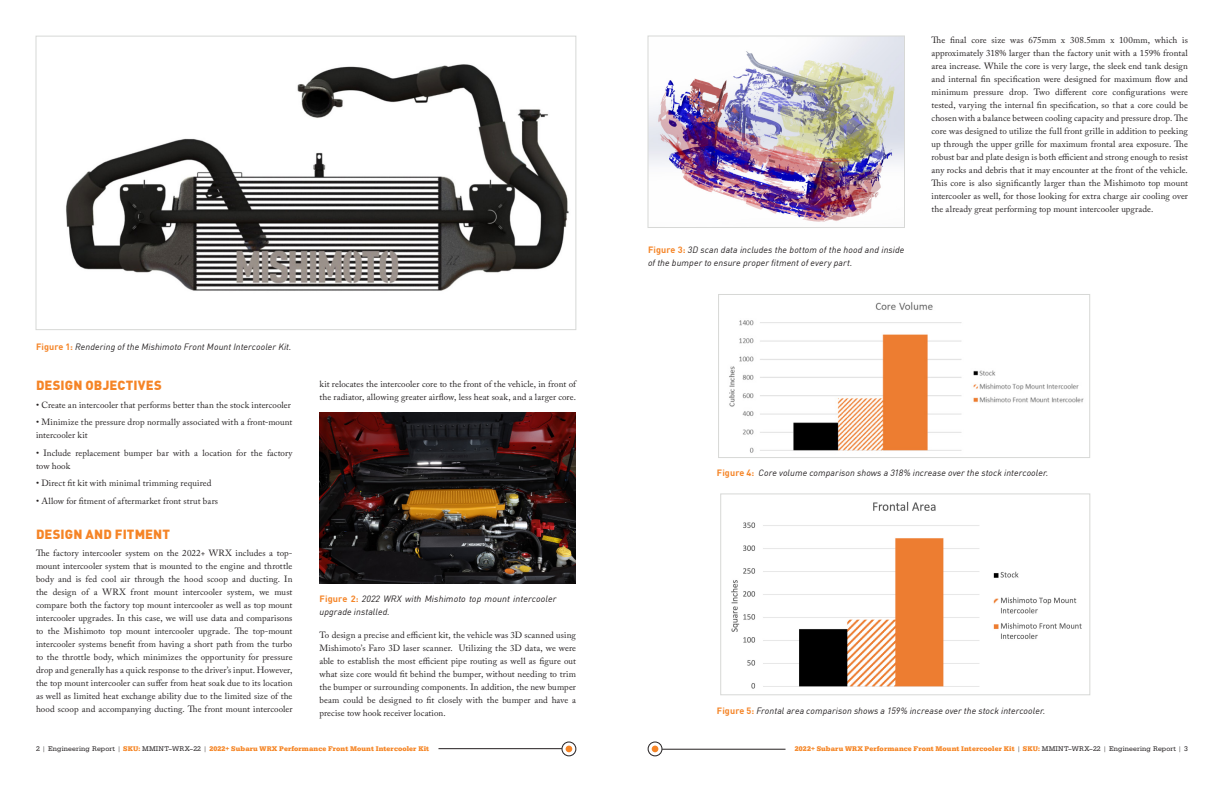
<style>
.page{position:relative;width:1224px;height:792px;background:#fff}
.page>*{position:absolute;margin:0;border:0;box-sizing:border-box;transform-origin:0 0}
.Headers{font:900 13px "DINOT";letter-spacing:.01em;color:#f58426}
.Body_Copy{font:9px/13px "Adobe Caslon Pro";letter-spacing:.01em;color:#231f20;text-align:justify}
.Captions{font:italic 9px/13px "DINOT";letter-spacing:.01em;color:#231f20}
.t1{font:700 7px "Egyptienne URW";letter-spacing:.015em;color:#f58423}
.s1{font-weight:700;font-style:normal;color:#f58426}
.s2{font-weight:400;color:#231f20}
</style>
<div class="page">
<hr style="left:438px;top:749px;width:124px;height:1px;background:#231f20">
<hr style="left:662px;top:749px;width:124px;height:1px;background:#231f20">
<svg style="left:566px;top:746px;width:6px;height:6px"></svg>
<svg style="left:652px;top:746px;width:6px;height:6px"></svg>
<div style="left:562px;top:742px;width:14px;height:14px;border:1px solid #231f20;border-radius:50%"></div>
<div style="left:648px;top:742px;width:14px;height:14px;border:1px solid #231f20;border-radius:50%"></div>
<img style="left:66px;top:64px;width:503px;height:227px">
<div style="left:36px;top:36px;width:540px;height:294px;border:1px solid #d7d8d6"></div>
<img style="left:320px;top:413px;width:256px;height:171px">
<img style="left:650px;top:38px;width:253px;height:184px">
<div style="left:648px;top:36px;width:257px;height:192px;border:1px solid #d7d8d6"></div>
<img style="left:729px;top:302px;width:355px;height:151px">
<div style="left:718px;top:294px;width:372px;height:164px;border:1px solid #d7d8d6"></div>
<img style="left:731px;top:501px;width:351px;height:188px">
<div style="left:721px;top:494px;width:369px;height:201px;border:1px solid #d7d8d6"></div>
<p class="Captions" style="left:36px;top:339px;width:257px"><span class="s1">Figure 1:</span> Rendering of the Mishimoto Front Mount Intercooler Kit.</p>
<p class="Headers" style="left:36px;top:375px;width:127px">DESIGN OBJECTIVES</p>
<p class="Body_Copy" style="left:36px;top:398px;width:256px">• Create an intercooler that performs better than the stock intercooler</p>
<p class="Body_Copy" style="left:36px;top:415px;width:258px">• Minimize the pressure drop normally associated with a front-mount intercooler kit</p>
<p class="Body_Copy" style="left:36px;top:446px;width:258px">• Include replacement bumper bar with a location for the factory tow hook</p>
<p class="Body_Copy" style="left:36px;top:476px;width:177px">• Direct fit kit with minimal trimming required</p>
<p class="Body_Copy" style="left:36px;top:494px;width:184px">• Allow for fitment of aftermarket front strut bars</p>
<p class="Headers" style="left:36px;top:523px;width:136px">DESIGN AND FITMENT</p>
<p class="Body_Copy" style="left:36px;top:546px;width:258px">The factory intercooler system on the 2022+ WRX includes a top&shy;mount intercooler system that is mounted to the engine and throttle body and is fed cool air through the hood scoop and ducting. In the design of a WRX front mount intercooler system, we must compare both the factory top mount intercooler as well as top mount intercooler upgrades. In this case, we will use data and comparisons to the Mishimoto top mount intercooler upgrade. The top-mount intercooler systems benefit from having a short path from the turbo to the throttle body, which minimizes the opportunity for pressure drop and generally has a quick response to the driver’s input. However, the top mount intercooler can suffer from heat soak due to its location as well as limited heat exchange ability due to the limited size of the hood scoop and accompanying ducting. The front mount intercooler</p>
<p class="Body_Copy" style="left:320px;top:377px;width:258px">kit relocates the intercooler core to the front of the vehicle, in front of the radiator, allowing greater airflow, less heat soak, and a larger core.</p>
<p class="Captions" style="left:320px;top:591px;width:239px"><span class="s1">Figure 2:</span> 2022 WRX with Mishimoto top mount intercooler upgrade installed.</p>
<p class="Body_Copy" style="left:320px;top:629px;width:258px">To design a precise and efficient kit, the vehicle was 3D scanned using Mishimoto’s Faro 3D laser scanner. Utilizing the 3D data, we were able to establish the most efficient pipe routing as well as figure out what size core would fit behind the bumper, without needing to trim the bumper or surrounding components. In addition, the new bumper beam could be designed to fit closely with the bumper and have a precise tow hook receiver location.</p>
<p class="Captions" style="left:648px;top:243px;width:258px"><span class="s1">Figure 3:</span> 3D scan data includes the bottom of the hood and inside of the bumper to ensure proper fitment of every part.</p>
<p class="Body_Copy" style="left:932px;top:33px;width:258px">The final core size was 675mm x 308.5mm x 100mm, which is approximately 318% larger than the factory unit with a 159% frontal area increase. While the core is very large, the sleek end tank design and internal fin specification were designed for maximum flow and minimum pressure drop. Two different core configurations were tested, varying the internal fin specification, so that a core could be chosen with a balance between cooling capacity and pressure drop. The core was designed to utilize the full front grille in addition to peeking up through the upper grille for maximum frontal area exposure. The robust bar and plate design is both efficient and strong enough to resist any rocks and debris that it may encounter at the front of the vehicle.<br>This core is also significantly larger than the Mishimoto top mount intercooler as well, for those looking for extra charge air cooling over the already great performing top mount intercooler upgrade.</p>
<p class="Captions" style="left:717px;top:465px;width:333px"><span class="s1">Figure 4:</span> Core volume comparison shows a 318% increase over the stock intercooler.</p>
<p class="Captions" style="left:717px;top:704px;width:330px"><span class="s1">Figure 5:</span> Frontal area comparison shows a 159% increase over the stock intercooler.</p>
<p class="t1" style="left:36px;top:745px;width:395px"><span class="s2">2 | Engineering Report |</span> SKU: <span class="s2">MMINT–WRX–22 |</span> 2022+ Subaru WRX Performance Front Mount Intercooler Kit</p>
<p class="t1" style="left:795px;top:745px;width:395px">2022+ Subaru WRX Performance Front Mount Intercooler Kit <span class="s2">|</span> SKU: <span class="s2">MMINT–WRX–22 | Engineering Report | 3</span></p>
</div>
